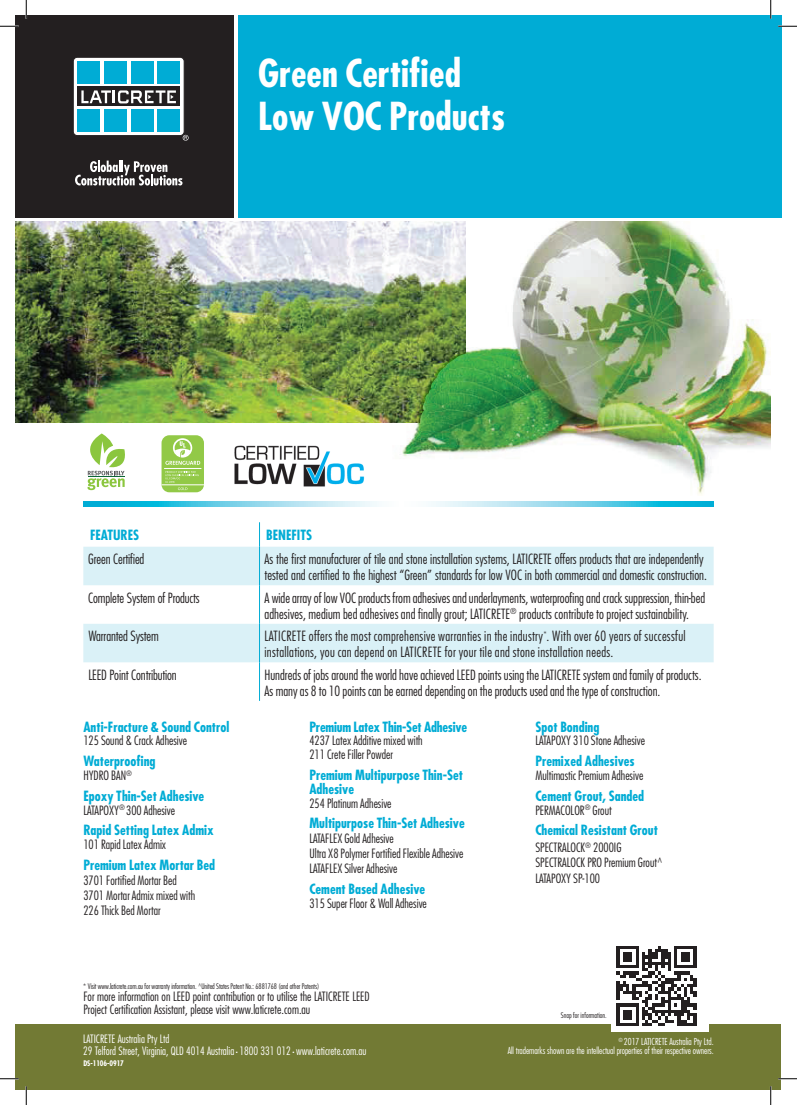
<style>
.page{position:relative;width:797px;height:1105px;background:#fff}
.page>*{position:absolute;margin:0;border:0;box-sizing:border-box;transform-origin:0 0}
.t1{font:700 condensed 37.5px/43.1px "Futura";color:#fff}
.t2{font:300 condensed 13.75px/16.2px "Futura";color:#231f20}
.t3{font:700 condensed 13.75px/13.8px "Futura";color:#00acd5}
.t4{font:300 condensed 13.75px/16.2px "Futura";letter-spacing:.02em;color:#231f20}
.t5{font:300 condensed 12.5px/15px "Futura";color:#231f20}
.t6{font:300 condensed 11.25px/11.8px "Futura";color:#fff}
.t7{font:300 condensed 9.38px/9.2px "Futura";letter-spacing:-.005em;color:#fff;text-align:right}
.t8{font:300 condensed 7.5px "Futura";letter-spacing:-.01em;color:#231f20}
.t9{font:700 condensed 7.5px "Futura";letter-spacing:-.01em;color:#fff}
</style>
<div class="page">
<div style="left:16px;top:16px;width:218px;height:202px;background:#231f20"></div>
<div style="left:238px;top:16px;width:543px;height:202px;background:#00acd5"></div>
<svg style="left:73px;top:57px;width:111px;height:79px;background:#d7eaef"></svg>
<div style="left:73px;top:57px;width:111px;height:79px;border:1px solid #231f20;border-radius:4px"></div>
<div style="left:77px;top:109px;width:23px;height:22px;background:#00acd5"></div>
<div style="left:104px;top:109px;width:23px;height:22px;background:#00acd5"></div>
<div style="left:131px;top:109px;width:22px;height:22px;background:#00acd5"></div>
<div style="left:157px;top:109px;width:23px;height:22px;background:#00acd5"></div>
<div style="left:77px;top:87px;width:103px;height:19px;background:#231f20"></div>
<svg style="left:81px;top:90px;width:95px;height:13px"></svg>
<div style="left:77px;top:62px;width:23px;height:22px;background:#00acd5"></div>
<div style="left:104px;top:62px;width:23px;height:22px;background:#00acd5"></div>
<div style="left:131px;top:62px;width:22px;height:22px;background:#00acd5"></div>
<div style="left:157px;top:62px;width:23px;height:22px;background:#00acd5"></div>
<svg style="left:183px;top:135px;width:5px;height:6px"></svg>
<svg style="left:75px;top:161px;width:107px;height:25px"></svg>
<div style="left:16px;top:1024px;width:765px;height:65px;background:#727a34"></div>
<svg style="left:83px;top:547px;width:630px;height:115px;fill:#daf1f7"></svg>
<svg style="left:259px;top:522px;width:1px;height:25px"></svg>
<hr style="left:259px;top:585px;width:1px;height:39px;background:#00acd5">
<hr style="left:259px;top:624px;width:1px;height:38px;background:#00acd5">
<hr style="left:259px;top:662px;width:1px;height:39px;background:#00acd5">
<hr style="left:259px;top:547px;width:1px;height:38px;background:#00acd5">
<svg style="left:611px;top:946px;width:98px;height:85px"></svg>
<svg style="left:83px;top:501px;width:631px;height:6px;background:#7ed5ea"></svg>
<img style="left:16px;top:221px;width:349px;height:201px">
<img style="left:234px;top:445px;width:131px;height:42px">
<div style="left:161px;top:435px;width:43px;height:57px;background:#92c947;border-radius:8px"></div>
<hr style="left:162px;top:484px;width:42px;height:1px;background:#fff">
<svg style="left:165px;top:471px;width:34px;height:19px"></svg>
<hr style="left:164px;top:468px;width:37px;height:1px;background:#fff">
<svg style="left:165px;top:438px;width:35px;height:27px"></svg>
<svg style="left:87px;top:433px;width:38px;height:57px"></svg>
<hr style="left:88px;top:476px;width:36px;height:1px;background:#0c6638">
<img style="left:365px;top:221px;width:405px;height:274px">
<svg style="left:0;top:25px;width:19px;height:2px"></svg>
<svg style="left:778px;top:25px;width:19px;height:2px"></svg>
<svg style="left:0;top:1078px;width:19px;height:1px"></svg>
<svg style="left:778px;top:1078px;width:19px;height:1px"></svg>
<svg style="left:25px;top:0;width:2px;height:19px"></svg>
<svg style="left:25px;top:1086px;width:2px;height:19px"></svg>
<svg style="left:770px;top:0;width:1px;height:19px"></svg>
<svg style="left:770px;top:1086px;width:1px;height:19px"></svg>
<h1 class="t1" style="left:258px;top:51px;width:249px">Green Certified<br>Low VOC Products</h1>
<p class="t3" style="left:90px;top:528px;width:51px">FEATURES</p>
<p class="t3" style="left:266px;top:528px;width:47px">BENEFITS</p>
<p class="t2" style="left:88px;top:551px;width:58px">Green Certified</p>
<p class="t2" style="left:264px;top:551px;width:444px">As the first manufacturer of tile and stone installation systems, LATICRETE offers products that are independently tested and certified to the highest “Green” standards for low VOC in both commercial and domestic construction.</p>
<p class="t2" style="left:88px;top:589px;width:113px">Complete System of Products</p>
<p class="t2" style="left:264px;top:589px;width:442px">A wide array of low VOC products from adhesives and underlayments, waterproofing and crack suppression, thin-bed adhesives, medium bed adhesives and finally grout; LATICRETE<sup>®</sup> products contribute to project sustainability.</p>
<p class="t2" style="left:88px;top:628px;width:72px">Warranted System</p>
<p class="t4" style="left:264px;top:628px;width:422px">LATICRETE offers the most comprehensive warranties in the industry<sup>*</sup>. With over 60 years of successful installations, you can depend on LATICRETE for your tile and stone installation needs.</p>
<p class="t2" style="left:88px;top:666px;width:90px">LEED Point Contribution</p>
<p class="t2" style="left:264px;top:666px;width:438px">Hundreds of jobs around the world have achieved LEED points using the LATICRETE system and family of products.<br>As many as 8 to 10 points can be earned depending on the products used and the type of construction.</p>
<p class="t3" style="left:83px;top:720px;width:148px">Anti-Fracture &amp; Sound Control</p>
<p class="t5" style="left:83px;top:733px;width:105px">125 Sound &amp; Crack Adhesive</p>
<p class="t3" style="left:83px;top:754px;width:74px">Waterproofing</p>
<p class="t5" style="left:83px;top:768px;width:50px">HYDRO BAN<sup>®</sup></p>
<p class="t3" style="left:83px;top:789px;width:122px">Epoxy Thin-Set Adhesive</p>
<p class="t5" style="left:83px;top:802px;width:93px">LATAPOXY<sup>®</sup> 300 Adhesive</p>
<p class="t3" style="left:83px;top:823px;width:132px">Rapid Setting Latex Admix</p>
<p class="t5" style="left:83px;top:837px;width:84px">101 Rapid Latex Admix</p>
<p class="t3" style="left:83px;top:858px;width:133px">Premium Latex Mortar Bed</p>
<p class="t5" style="left:83px;top:873px;width:113px">3701 Fortified Mortar Bed<br>3701 Mortar Admix mixed with<br>226 Thick Bed Mortar</p>
<p class="t3" style="left:309px;top:720px;width:159px">Premium Latex Thin-Set Adhesive</p>
<p class="t5" style="left:309px;top:734px;width:115px;line-height:13.8px">4237 Latex Additive mixed with<br>211 Crete Filler Powder</p>
<p class="t3" style="left:309px;top:768px;width:155px">Premium Multipurpose Thin-Set<br>Adhesive</p>
<p class="t5" style="left:309px;top:795px;width:84px">254 Platinum Adhesive</p>
<p class="t3" style="left:309px;top:816px;width:157px">Multipurpose Thin-Set Adhesive</p>
<p class="t5" style="left:309px;top:831px;width:155px">LATAFLEX Gold Adhesive<br>Ultra X8 Polymer Fortified Flexible Adhesive<br>LATAFLEX Silver Adhesive</p>
<p class="t3" style="left:309px;top:882px;width:117px">Cement Based Adhesive</p>
<p class="t5" style="left:309px;top:896px;width:119px">315 Super Floor &amp; Wall Adhesive</p>
<p class="t8" style="left:83px;top:981px;width:237px">* Visit www.laticrete.com.au for warranty information. ^United States Patent No.: 6881768 (and other Patents)</p>
<p class="t5" style="left:83px;top:990px;width:288px;line-height:12.5px">For more information on LEED point contribution or to utilise the LATICRETE LEED<br>Project Certification Assistant, please visit www.laticrete.com.au</p>
<p class="t3" style="left:535px;top:720px;width:66px">Spot Bonding</p>
<p class="t5" style="left:535px;top:733px;width:111px">LATAPOXY 310 Stone Adhesive</p>
<p class="t3" style="left:535px;top:754px;width:101px">Premixed Adhesives</p>
<p class="t5" style="left:535px;top:768px;width:109px">Multimastic Premium Adhesive</p>
<p class="t3" style="left:535px;top:789px;width:110px">Cement Grout, Sanded</p>
<p class="t5" style="left:535px;top:802px;width:78px">PERMACOLOR<sup>®</sup> Grout</p>
<p class="t3" style="left:535px;top:823px;width:124px">Chemical Resistant Grout</p>
<p class="t5" style="left:535px;top:839px;width:129px;line-height:15.6px">SPECTRALOCK<sup>®</sup> 2000IG<br>SPECTRALOCK PRO Premium Grout^<br>LATAPOXY SP-100</p>
<p class="t8" style="left:561px;top:1010px;width:47px">Snap for information.</p>
<p class="t6" style="left:83px;top:1033px;width:285px">LATICRETE Australia Pty Ltd<br>29 Telford Street, Virginia, QLD 4014 Australia ■ 1800 331 012 ■ www.laticrete.com.au</p>
<p class="t7" style="left:507px;top:1037px;width:207px"><sup>©</sup> 2017 LATICRETE Australia Pty Ltd.<br>All trademarks shown are the intellectual properties of their respective owners.</p>
<p class="t9" style="left:83px;top:1059px;width:42px">DS-1106-0917</p>
</div>
